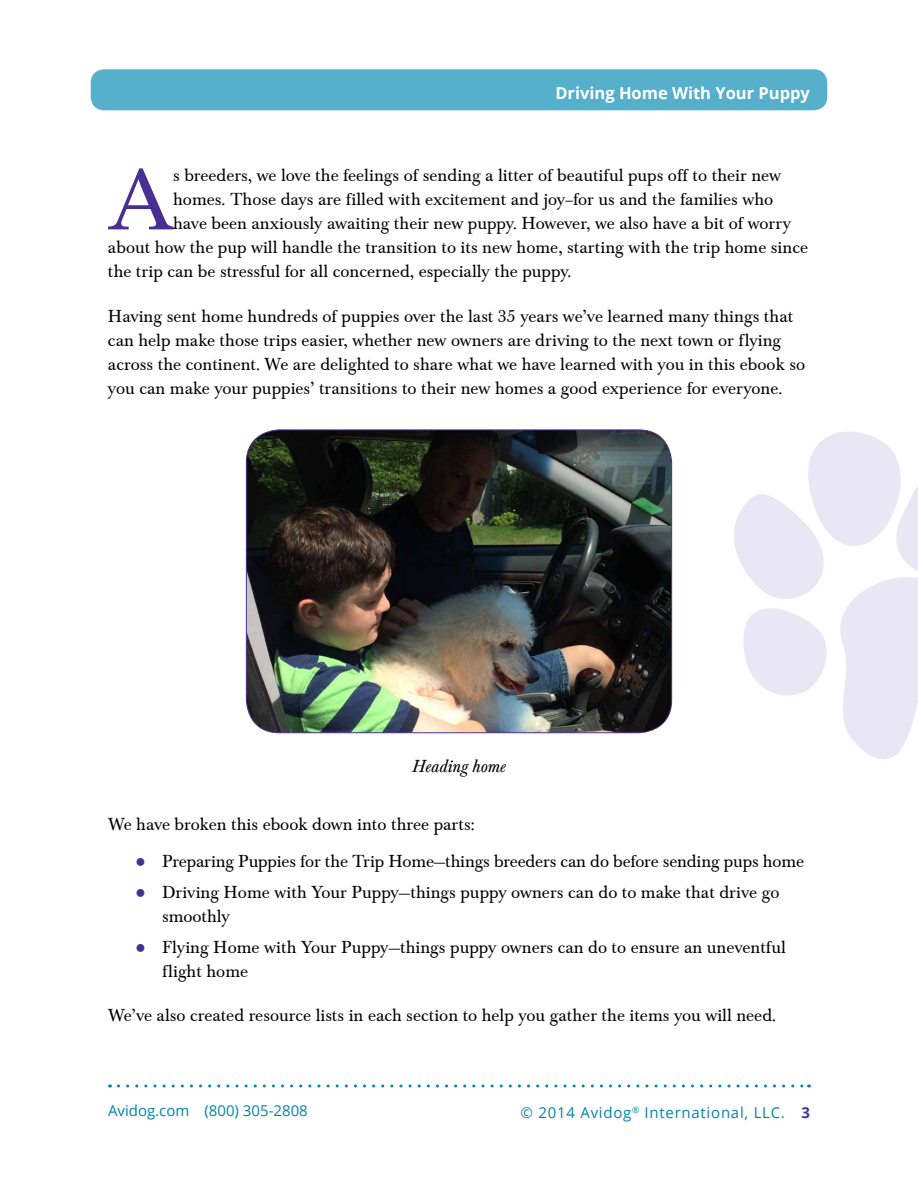
<style>
.page{position:relative;width:918px;height:1188px;background:#fff}
.page>*{position:absolute;margin:0;border:0;box-sizing:border-box;transform-origin:0 0}
.t1{font:90px "Baskerville T";color:#492f92}
.t2{font:18px/24px "Baskerville T";color:#000}
.t3{font:italic 18px "Baskerville T";color:#000}
.t4{font:700 16.5px "Open Sans";color:#fff}
.t5{font:15px "Open Sans";letter-spacing:.05em;color:#0084a9}
.t6{font:15px "Open Sans";color:#0084a9}
.s1{font-family:"Garamond";color:#492f92}
.s2{font-weight:700;color:#492f92}
</style>
<div class="page">
<div style="left:91px;top:69px;width:736px;height:41px;background:#56b0cb;border-radius:14px"></div>
<svg style="left:118px;top:1084px;width:691px;height:4px"></svg>
<svg style="left:734px;top:431px;width:184px;height:328px"></svg>
<img style="left:246px;top:430px;width:426px;height:303px">
<p class="t4" style="left:555px;top:81px;width:256px">Driving Home With Your Puppy</p>
<h1 class="t1" style="left:109px;top:149px;width:66px">A</h1>
<p class="t2" style="left:173px;top:164px;width:610px">s breeders, we love the feelings of sending a litter of beautiful pups off to their new</p>
<p class="t2" style="left:173px;top:188px;width:602px">homes. Those days are filled with excitement and joy--for us and the families who</p>
<p class="t2" style="left:173px;top:212px;width:620px">have been anxiously awaiting their new puppy. However, we also have a bit of worry</p>
<p class="t2" style="left:108px;top:236px;width:702px">about how the pup will handle the transition to its new home, starting with the trip home since</p>
<p class="t2" style="left:108px;top:260px;width:465px">the trip can be stressful for all concerned, especially the puppy.</p>
<p class="t2" style="left:108px;top:304px;width:699px">Having sent home hundreds of puppies over the last 35 years we’ve learned many things that can help make those trips easier, whether new owners are driving to the next town or flying across the continent. We are delighted to share what we have learned with you in this ebook so you can make your puppies’ transitions to their new homes a good experience for everyone.</p>
<p class="t3" style="left:412px;top:756px;width:95px">Heading home</p>
<p class="t2" style="left:108px;top:812px;width:368px">We have broken this ebook down into three parts:</p>
<p class="t2" style="left:135px;top:850px;width:671px"><span class="s1">●</span> Preparing Puppies for the Trip Home—things breeders can do before sending pups home</p>
<p class="t2" style="left:162px;top:880px;width:619px;text-indent:-27px"><span class="s1">●</span> Driving Home with Your Puppy—things puppy owners can do to make that drive go smoothly</p>
<p class="t2" style="left:162px;top:935px;width:625px;text-indent:-27px"><span class="s1">●</span> Flying Home with Your Puppy—things puppy owners can do to ensure an uneventful flight home</p>
<p class="t2" style="left:108px;top:1003px;width:670px">We’ve also created resource lists in each section to help you gather the items you will need.</p>
<p class="t6" style="left:108px;top:1101px;width:201px">Avidog.com (800) 305-2808</p>
<p class="t5" style="left:521px;top:1102px;width:291px">© 2014 Avidog<sup>®</sup> International, LLC. <span class="s2">3</span></p>
</div>
